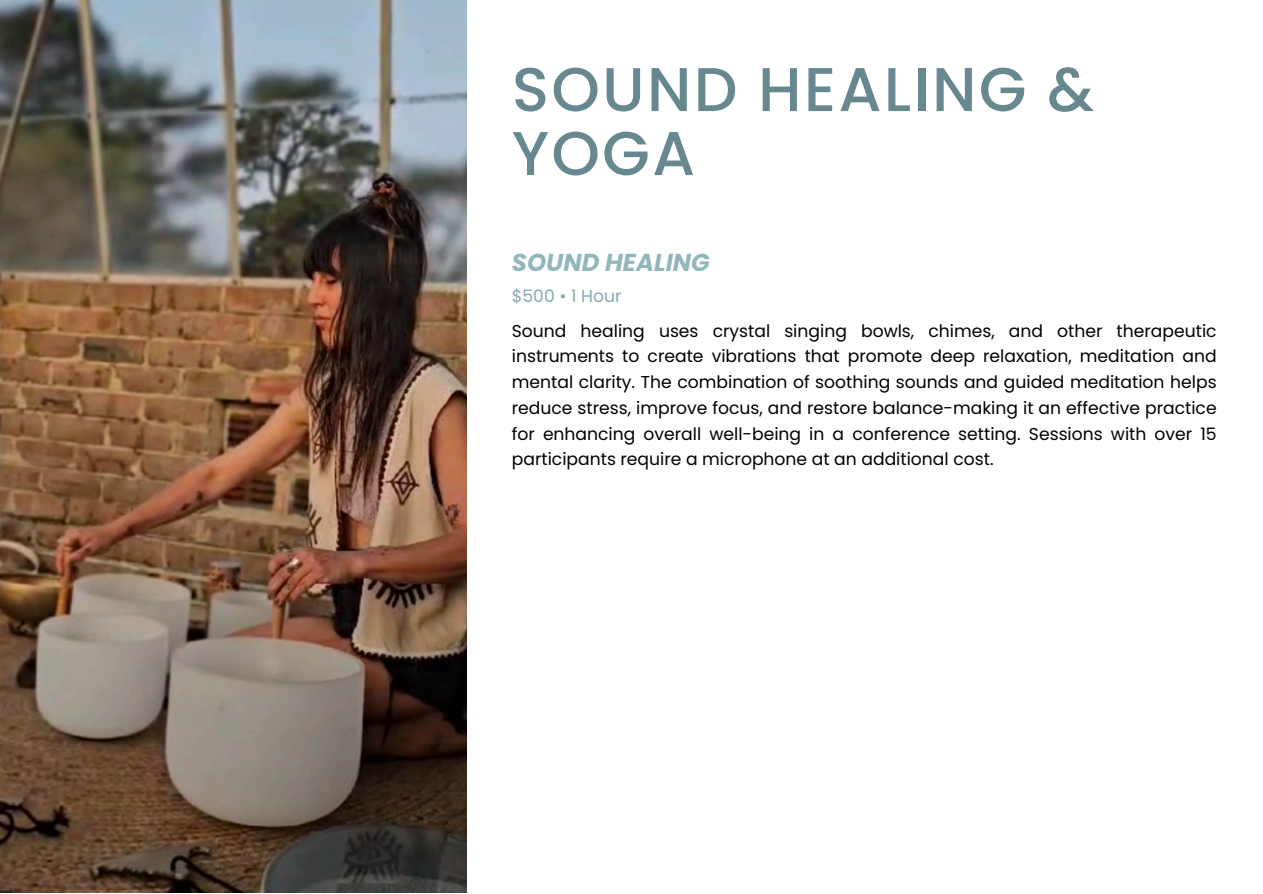
<style>
.page{position:relative;width:1263px;height:894px;background:#fff}
.page>*{position:absolute;margin:0;border:0;box-sizing:border-box;transform-origin:0 0}
.t1{font:500 61.65px/63.9px "Poppins";letter-spacing:.035em;color:#68888f}
.t2{font:italic 700 24.45px "Poppins";color:#92b7bb}
.t3{font:17.1px/25.8px "Poppins";color:#000;text-align:justify}
.t4{font:17.1px "Poppins";color:#85aab2}
</style>
<div class="page">
<img style="left:0;top:0;width:466px;height:892px">
<p class="t1" style="left:512px;top:57px;width:584px">SOUND HEALING &amp;<br>YOGA</p>
<p class="t2" style="left:512px;top:245px;width:199px">SOUND HEALING</p>
<h1 class="t4" style="left:512px;top:284px;width:111px">$500 • 1 Hour</h1>
<h2 class="t3" style="left:512px;top:317px;width:706px">Sound healing uses crystal singing bowls, chimes, and other therapeutic instruments to create vibrations that promote deep relaxation, meditation and mental clarity. The combination of soothing sounds and guided meditation helps reduce stress, improve focus, and restore balance-making it an effective practice for enhancing overall well-being in a conference setting. Sessions with over 15 participants require a microphone at an additional cost.</h2>
</div>
